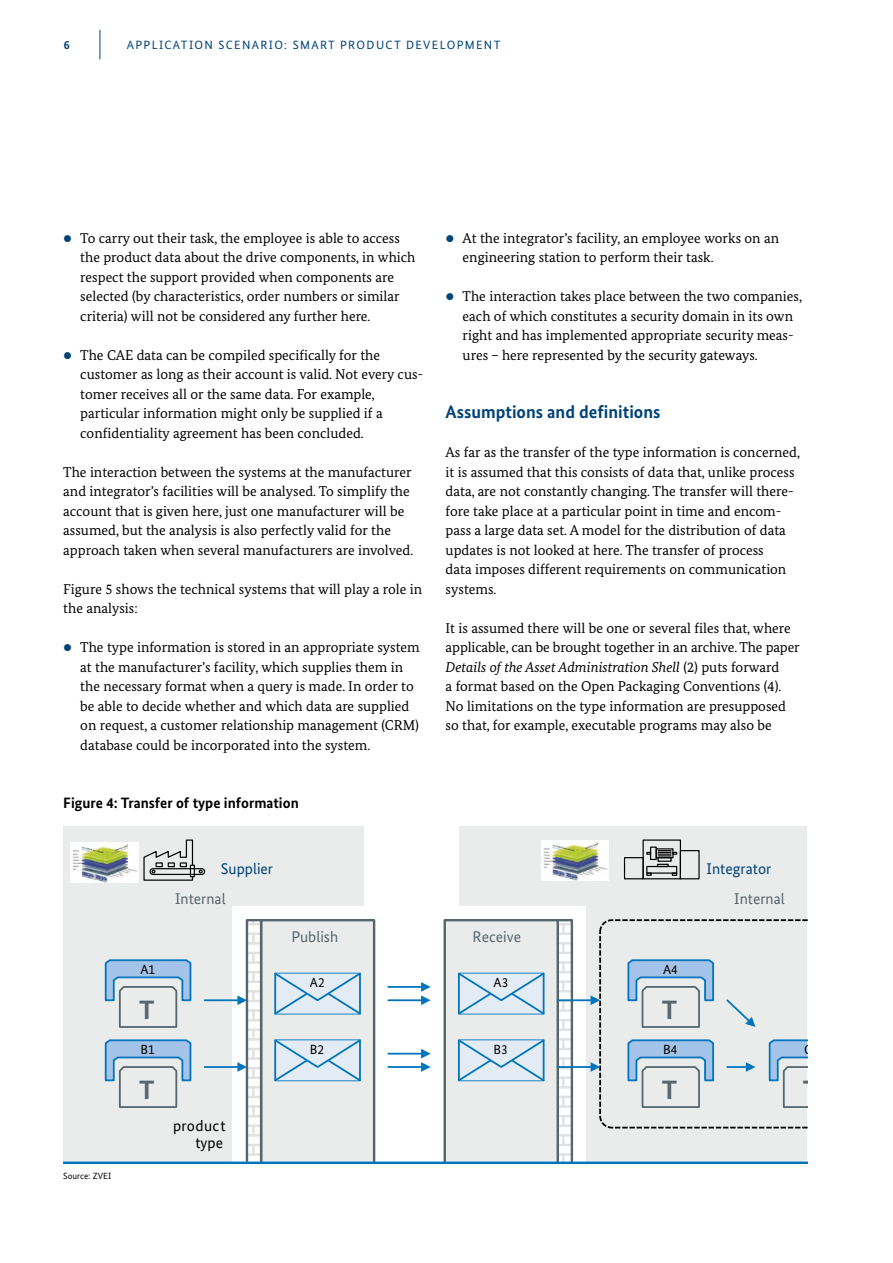
<style>
.page{position:relative;width:893px;height:1263px;background:#fff}
.page>*{position:absolute;margin:0;border:0;box-sizing:border-box;transform-origin:0 0}
.t1{font:700 26.55px "Bundes Sans";color:#57666d}
.t2{font:700 18px "Bundes Sans";color:#004377}
.t3{font:15.45px "Bundes Sans";color:#57666d}
.t4{font:15.45px "Bundes Sans";color:#004377}
.t5{font:15.45px/16.8px "Bundes Sans";color:#000;text-align:right}
.Caption_Head{font:700 15px "Bundes Sans";color:#000}
.t6{font:14.25px/19.5px "Bundes Serif";color:#000}
.t7{font:13.35px "Bundes Sans";color:#000}
.t8{font:13.35px "Bundes Sans";color:#414040}
.t9{font:12px "Bundes Sans";letter-spacing:.11em;color:#004377}
.t10{font:700 12px "Bundes Sans";color:#004377}
.Caption_Bild{font:9px "Bundes Sans";color:#000}
.s1{font-style:italic}
</style>
<div class="page">
<hr style="left:100px;top:30px;width:1px;height:30px;background:#004377">
<div style="left:460px;top:827px;width:347px;height:336px;background:#eaecec"></div>
<div style="left:445px;top:907px;width:141px;height:256px;background:#fff"></div>
<div style="left:64px;top:827px;width:300px;height:336px;background:#eaecec"></div>
<div style="left:149px;top:868px;width:56px;height:7px;border:1px solid #030304;border-radius:3px"></div>
<svg style="left:143px;top:839px;width:60px;height:42px"></svg>
<div style="left:624px;top:857px;width:20px;height:22px;border:1px solid #030304"></div>
<div style="left:643px;top:839px;width:38px;height:40px;border:1px solid #030304"></div>
<div style="left:680px;top:850px;width:20px;height:29px;border:1px solid #030304"></div>
<div style="left:650px;top:846px;width:7px;height:14px;border:1px solid #030304"></div>
<div style="left:656px;top:848px;width:17px;height:10px;border:1px solid #030304"></div>
<svg style="left:646px;top:852px;width:5px;height:3px"></svg>
<div style="left:657px;top:857px;width:15px;height:5px;border:1px solid #030304"></div>
<svg style="left:658px;top:850px;width:19px;height:6px"></svg>
<svg style="left:646px;top:864px;width:31px;height:12px"></svg>
<div style="left:233px;top:907px;width:141px;height:256px;background:#fff"></div>
<svg style="left:104px;top:959px;width:88px;height:69px"></svg>
<svg style="left:104px;top:1039px;width:88px;height:69px"></svg>
<hr style="left:558px;top:1066px;width:37px;height:2px;background:#0075be">
<hr style="left:558px;top:999px;width:37px;height:2px;background:#0075be">
<svg style="left:591px;top:919px;width:216px;height:209px"></svg>
<hr style="left:388px;top:999px;width:37px;height:2px;background:#0075be">
<hr style="left:388px;top:986px;width:37px;height:2px;background:#0075be">
<svg style="left:421px;top:982px;width:10px;height:23px"></svg>
<hr style="left:388px;top:1053px;width:37px;height:1px;background:#0075be">
<hr style="left:388px;top:1066px;width:37px;height:2px;background:#0075be">
<svg style="left:421px;top:1049px;width:10px;height:23px"></svg>
<hr style="left:205px;top:1066px;width:37px;height:2px;background:#0075be">
<hr style="left:205px;top:999px;width:37px;height:2px;background:#0075be">
<img style="left:71px;top:843px;width:67px;height:40px">
<img style="left:541px;top:840px;width:67px;height:40px">
<svg style="left:237px;top:919px;width:138px;height:242px;background:#d9e1e6"></svg>
<svg style="left:444px;top:919px;width:129px;height:242px;background:#d7dfe4"></svg>
<hr style="left:64px;top:1161px;width:743px;height:2px;background:#0075be">
<p class="t10" style="left:64px;top:37px;width:7px">6</p>
<p class="t9" style="left:127px;top:37px;width:375px">APPLICATION SCENARIO: SMART PRODUCT DEVELOPMENT</p>
<p class="t6" style="left:80px;top:228px;width:337px">To carry out their task, the employee is able to access the product data about the drive components, in which respect the support provided when components are selected (by characteristics, order numbers or similar criteria) will not be considered any further here.</p>
<p class="t6" style="left:80px;top:345px;width:344px">The CAE data can be compiled specifically for the customer as long as their account is valid. Not every cus&shy;tomer receives all or the same data. For example, particular information might only be supplied if a confidentiality agreement has been concluded.</p>
<p class="t6" style="left:63px;top:462px;width:351px">The interaction between the systems at the manufacturer and integrator’s facilities will be analysed. To simplify the account that is given here, just one manufacturer will be assumed, but the analysis is also perfectly valid for the approach taken when several manufacturers are involved.</p>
<p class="t6" style="left:63px;top:579px;width:360px">Figure 5 shows the technical systems that will play a role in the analysis:</p>
<p class="t6" style="left:80px;top:638px;width:341px">The type information is stored in an appropriate system at the manufacturer’s facility, which supplies them in the necessary format when a query is made. In order to be able to decide whether and which data are supplied on request, a customer relationship management (CRM) database could be incorporated into the system.</p>
<p class="Caption_Head" style="left:63px;top:794px;width:237px">Figure 4: Transfer of type information</p>
<p class="t6" style="left:463px;top:228px;width:318px">At the integrator’s facility, an employee works on an engineering station to perform their task.</p>
<p class="t6" style="left:463px;top:287px;width:341px">The interaction takes place between the two companies, each of which constitutes a security domain in its own right and has implemented appropriate security meas&shy;ures – here represented by the security gateways.</p>
<h3 class="t2" style="left:446px;top:401px;width:216px">Assumptions and definitions</h3>
<p class="t6" style="left:446px;top:443px;width:356px">As far as the transfer of the type information is concerned, it is assumed that this consists of data that, unlike process data, are not constantly changing. The transfer will there&shy;fore take place at a particular point in time and encom&shy;pass a large data set. A model for the distribution of data updates is not looked at here. The transfer of process<br>data imposes different requirements on communication systems.</p>
<p class="t6" style="left:446px;top:618px;width:355px">It is assumed there will be one or several files that, where applicable, can be brought together in an archive. The paper <span class="s1">Details of the Asset Administration Shell</span> (2) puts forward<br>a format based on the Open Packaging Conventions (4).<br>No limitations on the type information are presupposed so that, for example, executable programs may also be</p>
<p class="Caption_Bild" style="left:63px;top:1170px;width:49px">Source: ZVEI</p>
<p class="t7" style="left:140px;top:961px;width:16px">A1</p>
<p class="t1" style="left:139px;top:993px;width:17px">T</p>
<p class="t7" style="left:140px;top:1041px;width:16px">B1</p>
<p class="t1" style="left:139px;top:1073px;width:17px">T</p>
<p class="t4" style="left:221px;top:859px;width:54px">Supplier</p>
<p class="t4" style="left:707px;top:859px;width:66px">Integrator</p>
<p class="t3" style="left:175px;top:889px;width:52px">Internal</p>
<p class="t8" style="left:322px;top:925px;width:35px">public</p>
<p class="t3" style="left:734px;top:889px;width:52px">Internal</p>
<p class="t3" style="left:291px;top:927px;width:48px">Publish</p>
<p class="t3" style="left:473px;top:927px;width:50px">Receive</p>
<p class="t5" style="left:173px;top:1117px;width:54px">tcudorp type</p>
<p class="t7" style="left:310px;top:974px;width:16px">A2</p>
<p class="t7" style="left:494px;top:974px;width:16px">A3</p>
<p class="t7" style="left:310px;top:1041px;width:16px">B2</p>
<p class="t7" style="left:494px;top:1041px;width:16px">B3</p>
<p class="t7" style="left:663px;top:961px;width:16px">A4</p>
<p class="t1" style="left:662px;top:993px;width:17px">T</p>
<p class="t7" style="left:663px;top:1041px;width:16px">B4</p>
<p class="t1" style="left:662px;top:1073px;width:17px">T</p>
<p class="t7" style="left:804px;top:1041px;width:16px">C1</p>
<p class="t1" style="left:803px;top:1073px;width:17px">T</p>
</div>
